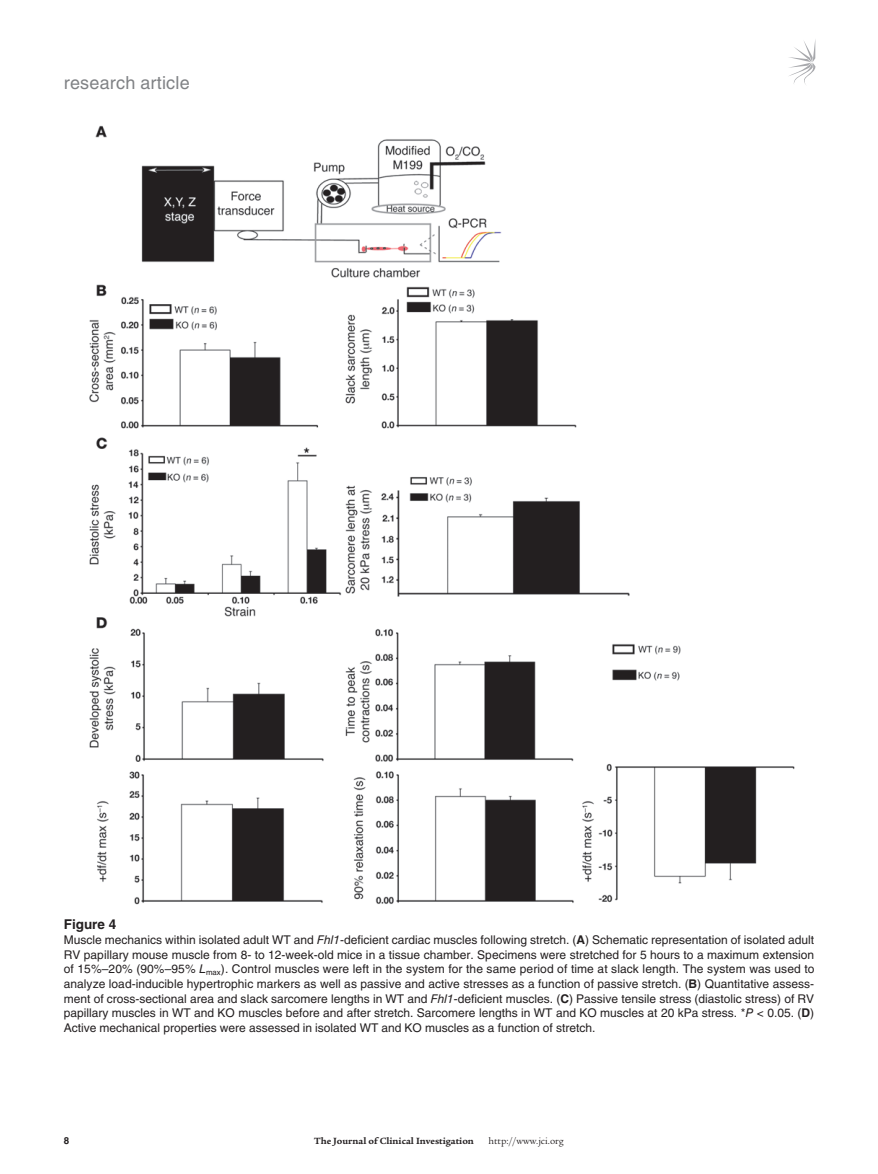
<style>
.page{position:relative;width:878px;height:1174px;background:#fff}
.page>*{position:absolute;margin:0;border:0;box-sizing:border-box;transform-origin:0 0}
.t1{font:18px "Helvetica LT Std";letter-spacing:.01em;color:#808285}
.t2{font:700 13.5px "Helvetica LT Std";color:#231f20}
.t3{font:12px/14.7px "Helvetica LT Std";color:#231f20;text-align:justify}
.t4{font:700 9.75px "Legacy Serif Std";color:#231f20}
.t5{font:9.75px "Legacy Serif Std";color:#231f20}
.s1{font-style:italic}
.s2{font-weight:700}
</style>
<div class="page">
<svg style="left:789px;top:41px;width:26px;height:44px"></svg>
<img style="left:89px;top:125px;width:706px;height:780px">
<h1 class="t1" style="left:64px;top:72px;width:127px">research article</h1>
<p class="t2" style="left:64px;top:916px;width:53px">Figure 4</p>
<p class="t3" style="left:64px;top:932px;width:752px">Muscle mechanics within isolated adult WT and <span class="s1">Fhl1</span>-deficient cardiac muscles following stretch. (<span class="s2">A</span>) Schematic representation of isolated adult RV papillary mouse muscle from 8- to 12-week-old mice in a tissue chamber. Specimens were stretched for 5 hours to a maximum extension of 15%–20% (90%–95% <span class="s1">L</span><sub>max</sub>). Control muscles were left in the system for the same period of time at slack length. The system was used to analyze load-inducible hypertrophic markers as well as passive and active stresses as a function of passive stretch. (<span class="s2">B</span>) Quantitative assess&shy;ment of cross-sectional area and slack sarcomere lengths in WT and <span class="s1">Fhl1-</span>deficient muscles. (<span class="s2">C</span>) Passive tensile stress (diastolic stress) of RV papillary muscles in WT and KO muscles before and after stretch. Sarcomere lengths in WT and KO muscles at 20 kPa stress. *<span class="s1">P</span> &lt; 0.05. (<span class="s2">D</span>)<br>Active mechanical properties were assessed in isolated WT and KO muscles as a function of stretch.</p>
<p class="t4" style="left:314px;top:1135px;width:161px">The Journal of Clinical Investigation</p>
<p class="t5" style="left:488px;top:1135px;width:77px">http://www.jci.org</p>
</div>
